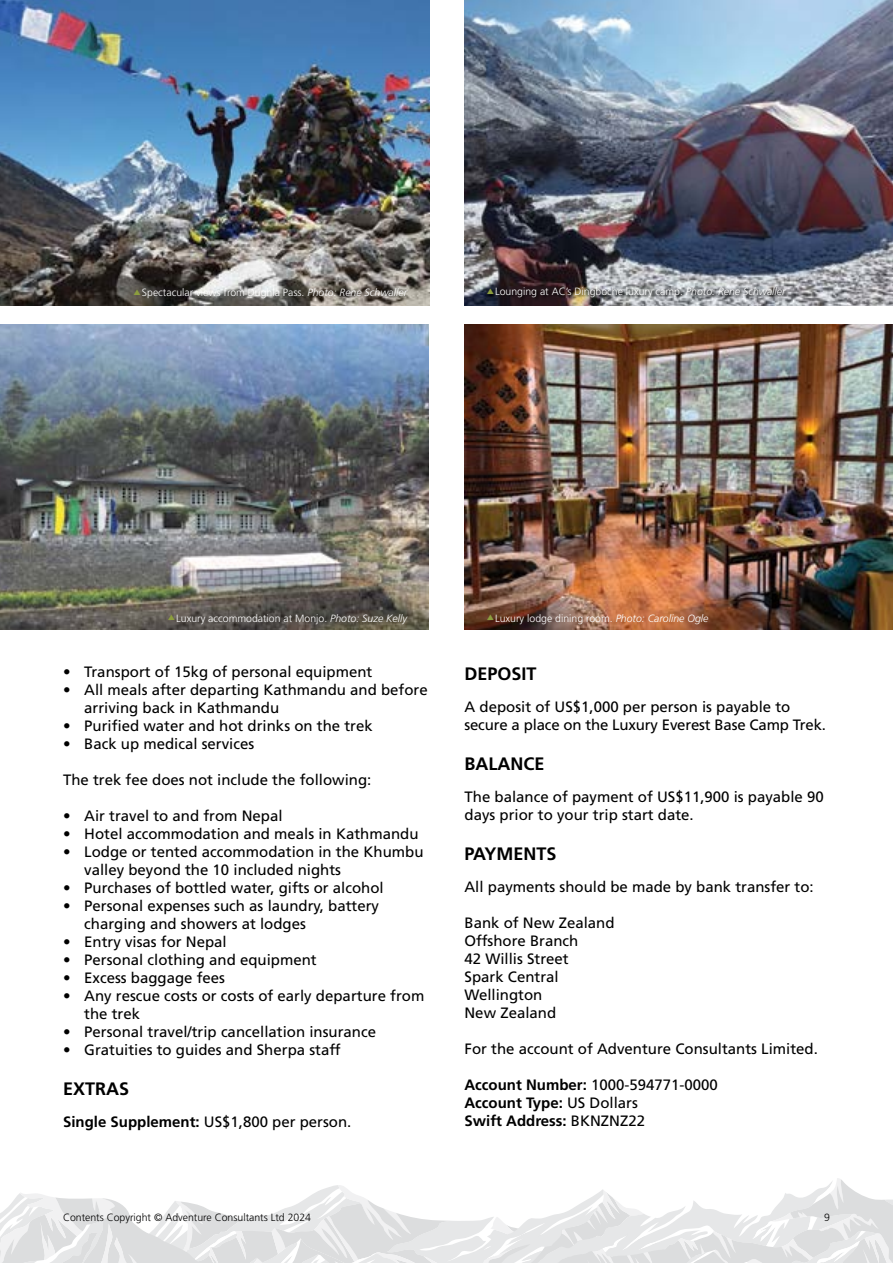
<style>
.page{position:relative;width:893px;height:1263px;background:#fff}
.page>*{position:absolute;margin:0;border:0;box-sizing:border-box;transform-origin:0 0}
.t1{font:700 18px "Frutiger LT Std";color:#000}
.t2{font:15px/18px "Frutiger LT Std";color:#000}
.t3{font:700 15px/18px "Frutiger LT Std";color:#000}
.t4{font:300 10.5px "Frutiger LT Std";color:#fff}
.t5{font:300 10.5px "Frutiger LT Std";color:#000}
.s1{font-style:italic}
.s2{font-weight:700}
.s3{font-weight:400}
</style>
<div class="page">
<svg style="left:0;top:1178px;width:893px;height:85px"></svg>
<img style="left:0;top:0;width:430px;height:305px">
<img style="left:0;top:324px;width:428px;height:305px">
<img style="left:464px;top:0;width:429px;height:305px">
<img style="left:464px;top:324px;width:429px;height:305px">
<div style="left:487px;top:286px;width:303px;height:15px;background:#000;opacity:.75"></div>
<svg style="left:134px;top:289px;width:7px;height:6px"></svg>
<svg style="left:168px;top:615px;width:7px;height:5px"></svg>
<svg style="left:487px;top:288px;width:7px;height:6px"></svg>
<svg style="left:487px;top:615px;width:7px;height:5px"></svg>
<p class="t4" style="left:142px;top:287px;width:267px">Spectacular views from Dughla Pass. <span class="s1">Photo: Rene Schwaller</span></p>
<p class="t4" style="left:495px;top:286px;width:292px">Lounging at AC’s Dingboche luxury camp. <span class="s1">Photo: Rene Schwaller</span></p>
<p class="t4" style="left:176px;top:612px;width:233px">Luxury accommodation at Monjo. <span class="s1">Photo: Suze Kelly</span></p>
<p class="t2" style="left:63px;top:663px;width:311px">• Transport of 15kg of personal equipment</p>
<p class="t2" style="left:84px;top:681px;width:345px;text-indent:-21px">• All meals after departing Kathmandu and before arriving back in Kathmandu</p>
<p class="t2" style="left:63px;top:717px;width:311px">• Purified water and hot drinks on the trek</p>
<p class="t2" style="left:63px;top:735px;width:193px">• Back up medical services</p>
<p class="t2" style="left:63px;top:771px;width:310px">The trek fee does not include the following:</p>
<p class="t2" style="left:63px;top:807px;width:221px">• Air travel to and from Nepal</p>
<p class="t2" style="left:63px;top:825px;width:357px">• Hotel accommodation and meals in Kathmandu</p>
<p class="t2" style="left:84px;top:843px;width:341px;text-indent:-21px">• Lodge or tented accommodation in the Khumbu valley beyond the 10 included nights</p>
<p class="t2" style="left:63px;top:879px;width:322px">• Purchases of bottled water, gifts or alcohol</p>
<p class="t2" style="left:84px;top:897px;width:296px;text-indent:-21px">• Personal expenses such as laundry, battery charging and showers at lodges</p>
<p class="t2" style="left:63px;top:933px;width:165px">• Entry visas for Nepal</p>
<p class="t2" style="left:63px;top:951px;width:255px">• Personal clothing and equipment</p>
<p class="t2" style="left:63px;top:969px;width:164px">• Excess baggage fees</p>
<p class="t2" style="left:84px;top:987px;width:342px;text-indent:-21px">• Any rescue costs or costs of early departure from the trek</p>
<p class="t2" style="left:63px;top:1023px;width:315px">• Personal travel/trip cancellation insurance</p>
<p class="t2" style="left:63px;top:1041px;width:279px">• Gratuities to guides and Sherpa staff</p>
<p class="t1" style="left:63px;top:1078px;width:68px">EXTRAS</p>
<p class="t2" style="left:63px;top:1113px;width:290px"><span class="s2">Single Supplement:</span> US$1,800 per person.</p>
<p class="t4" style="left:495px;top:612px;width:215px">Luxury lodge dining room. <span class="s1">Photo: Caroline Ogle</span></p>
<p class="t1" style="left:464px;top:663px;width:74px">DEPOSIT</p>
<p class="t2" style="left:464px;top:698px;width:363px">A deposit of US$1,000 per person is payable to secure a place on the Luxury Everest Base Camp Trek.</p>
<p class="t1" style="left:464px;top:753px;width:81px">BALANCE</p>
<p class="t2" style="left:464px;top:788px;width:361px">The balance of payment of US$11,900 is payable 90 days prior to your trip start date.</p>
<p class="t1" style="left:464px;top:843px;width:93px">PAYMENTS</p>
<p class="t2" style="left:464px;top:878px;width:351px">All payments should be made by bank transfer to:</p>
<p class="t2" style="left:464px;top:914px;width:152px">Bank of New Zealand<br>Offshore Branch<br>42 Willis Street<br>Spark Central<br>Wellington<br>New Zealand</p>
<p class="t2" style="left:464px;top:1040px;width:355px">For the account of Adventure Consultants Limited.</p>
<p class="t3" style="left:464px;top:1076px;width:255px">Account Number: <span class="s3">1000-594771-0000<br></span>Account Type: <span class="s3">US Dollars<br></span>Swift Address: <span class="s3">BKNZNZ22</span></p>
<p class="t5" style="left:63px;top:1211px;width:250px">Contents Copyright © Adventure Consultants Ltd 2024</p>
<p class="t5" style="left:824px;top:1211px;width:7px">9</p>
</div>
